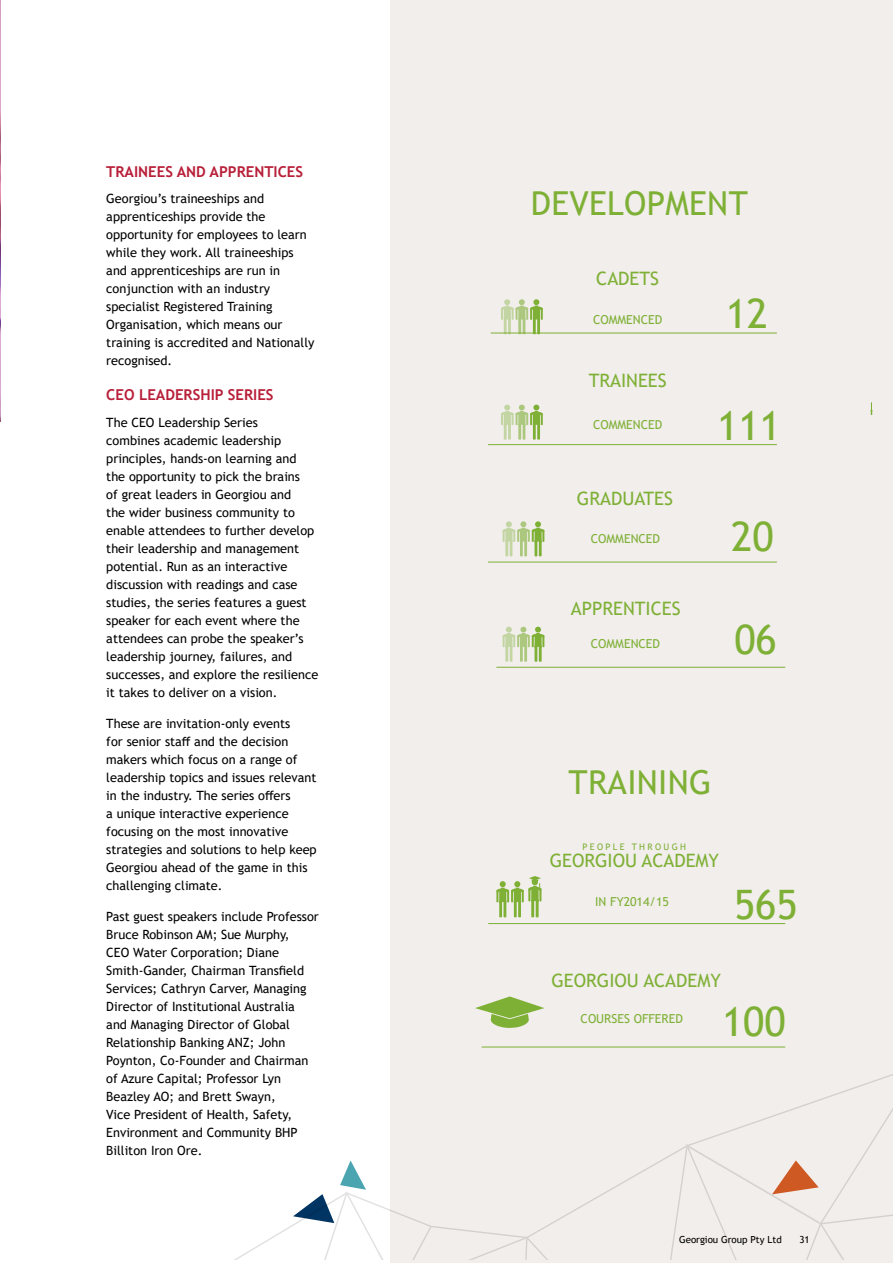
<style>
.page{position:relative;width:893px;height:1263px;background:#fff}
.page>*{position:absolute;margin:0;border:0;box-sizing:border-box;transform-origin:0 0}
.t1{font:40.5px "Trebuchet MS";color:#7fb036}
.t2{font:33px "Trebuchet MS";letter-spacing:.01em;color:#7fb036}
.t3{font:18.45px "Trebuchet MS";color:#7fb036}
.t4{font:700 15px "Trebuchet MS";color:#b81f39}
.t5{font:12.75px/18px "Trebuchet MS";color:#000}
.t6{font:12.3px "Trebuchet MS";color:#7fb036}
.t7{font:9.75px "Trebuchet MS";color:#000}
.t8{font:9px "Trebuchet MS";letter-spacing:.26em;color:#7fb036}
</style>
<div class="page">
<div style="left:390px;top:0;width:503px;height:1263px;background:#f1eeeb"></div>
<img style="left:0;top:0;width:1px;height:422px">
<svg style="left:870px;top:402px;width:3px;height:13px"></svg>
<svg style="left:234px;top:1074px;width:659px;height:186px"></svg>
<hr style="left:496px;top:667px;width:289px;height:1px;background:#7fb036">
<svg style="left:503px;top:627px;width:41px;height:35px"></svg>
<hr style="left:488px;top:562px;width:289px;height:1px;background:#7fb036">
<svg style="left:503px;top:521px;width:41px;height:35px"></svg>
<hr style="left:488px;top:444px;width:289px;height:1px;background:#7fb036">
<svg style="left:501px;top:405px;width:42px;height:35px"></svg>
<hr style="left:491px;top:333px;width:286px;height:1px;background:#7fb036">
<svg style="left:501px;top:299px;width:42px;height:35px"></svg>
<svg style="left:496px;top:876px;width:45px;height:41px"></svg>
<hr style="left:488px;top:923px;width:297px;height:1px;background:#7fb036">
<svg style="left:475px;top:996px;width:69px;height:32px"></svg>
<hr style="left:482px;top:1047px;width:303px;height:1px;background:#7fb036">
<p class="t4" style="left:106px;top:162px;width:198px">TRAINEES AND APPRENTICES</p>
<p class="t5" style="left:106px;top:190px;width:210px">Georgiou’s traineeships and apprenticeships provide the opportunity for employees to learn while they work. All traineeships and apprenticeships are run in conjunction with an industry specialist Registered Training<br>Organisation, which means our training is accredited and Nationally recognised.</p>
<p class="t4" style="left:106px;top:386px;width:169px">CEO LEADERSHIP SERIES</p>
<p class="t5" style="left:106px;top:413px;width:214px">The CEO Leadership Series<br>combines academic leadership principles, hands-on learning and the opportunity to pick the brains<br>of great leaders in Georgiou and<br>the wider business community to enable attendees to further develop their leadership and management potential. Run as an interactive discussion with readings and case studies, the series features a guest speaker for each event where the attendees can probe the speaker’s leadership journey, failures, and successes, and explore the resilience it takes to deliver on a vision.</p>
<p class="t5" style="left:106px;top:714px;width:212px">These are invitation-only events<br>for senior staff and the decision makers which focus on a range of leadership topics and issues relevant in the industry. The series offers<br>a unique interactive experience focusing on the most innovative strategies and solutions to help keep<br>Georgiou ahead of the game in this challenging climate.</p>
<p class="t5" style="left:106px;top:907px;width:214px">Past guest speakers include Professor<br>Bruce Robinson AM; Sue Murphy,<br>CEO Water Corporation; Diane<br>Smith-Gander, Chairman Transfield<br>Services; Cathryn Carver, Managing<br>Director of Institutional Australia and Managing Director of Global<br>Relationship Banking ANZ; John<br>Poynton, Co-Founder and Chairman of Azure Capital; Professor Lyn<br>Beazley AO; and Brett Swayn,<br>Vice President of Health, Safety,<br>Environment and Community BHP<br>Billiton Iron Ore.</p>
<h2 class="t2" style="left:531px;top:182px;width:218px">DEVELOPMENT</h2>
<h3 class="t3" style="left:596px;top:267px;width:64px">CADETS</h3>
<p class="t6" style="left:593px;top:311px;width:71px">COMMENCED</p>
<h3 class="t3" style="left:589px;top:369px;width:80px">TRAINEES</h3>
<p class="t6" style="left:593px;top:417px;width:71px">COMMENCED</p>
<h3 class="t3" style="left:577px;top:486px;width:98px">GRADUATES</h3>
<p class="t6" style="left:591px;top:531px;width:71px">COMMENCED</p>
<h3 class="t3" style="left:571px;top:597px;width:111px">APPRENTICES</h3>
<p class="t6" style="left:591px;top:636px;width:71px">COMMENCED</p>
<h1 class="t1" style="left:726px;top:288px;width:44px">12</h1>
<h1 class="t1" style="left:717px;top:400px;width:65px">111</h1>
<h1 class="t1" style="left:731px;top:511px;width:44px">20</h1>
<h1 class="t1" style="left:734px;top:614px;width:44px">06</h1>
<h2 class="t2" style="left:568px;top:762px;width:144px">TRAINING</h2>
<p class="t8" style="left:582px;top:841px;width:105px">PEOPLE THROUGH</p>
<h3 class="t3" style="left:550px;top:848px;width:171px">GEORGIOU ACADEMY</h3>
<p class="t6" style="left:595px;top:894px;width:75px">IN FY2014/15</p>
<h1 class="t1" style="left:734px;top:879px;width:65px">565</h1>
<h3 class="t3" style="left:551px;top:969px;width:171px">GEORGIOU ACADEMY</h3>
<p class="t6" style="left:581px;top:1011px;width:104px">COURSES OFFERED</p>
<h1 class="t1" style="left:722px;top:996px;width:65px">100</h1>
<p class="t7" style="left:679px;top:1233px;width:104px">Georgiou Group Pty Ltd</p>
<p class="t7" style="left:799px;top:1233px;width:12px">31</p>
</div>
